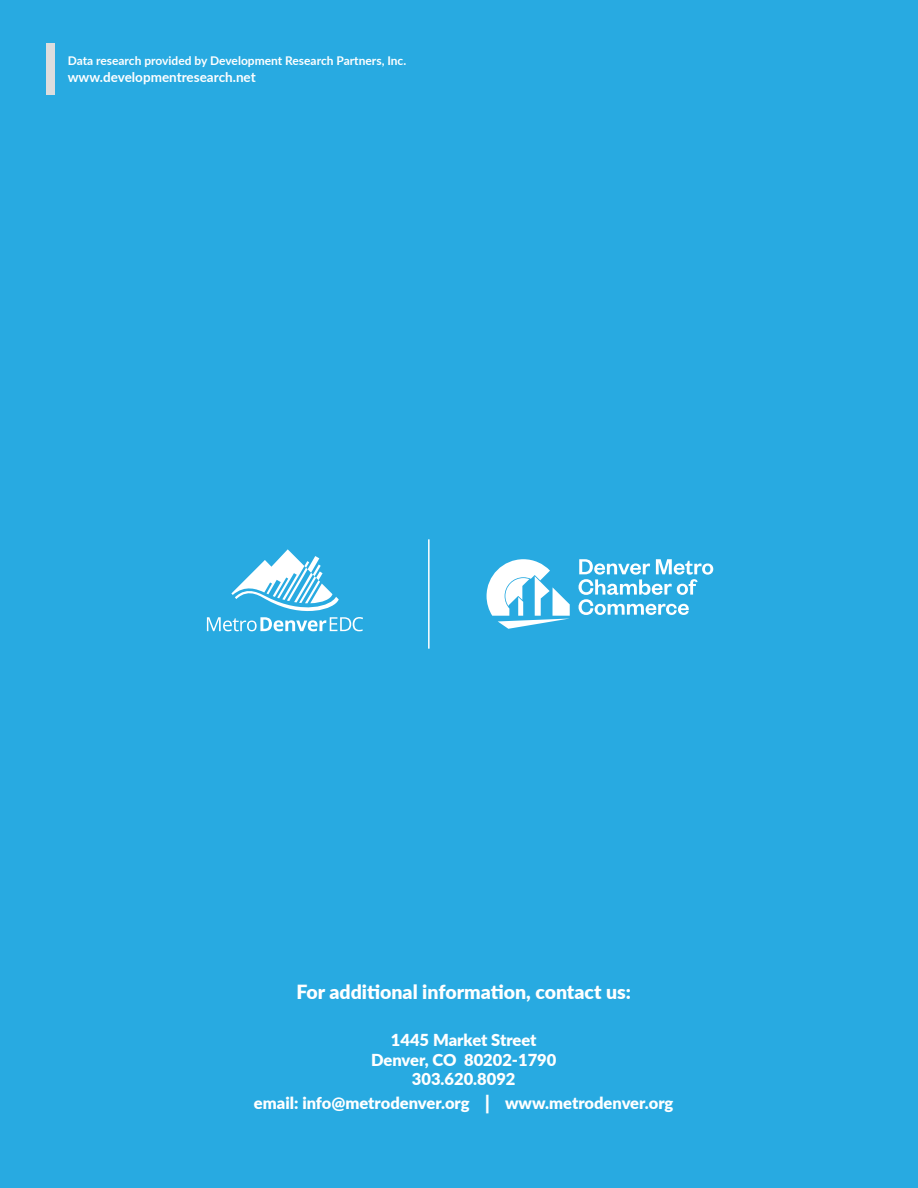
<style>
.page{position:relative;width:918px;height:1188px;background:#28aae1}
.page>*{position:absolute;margin:0;border:0;box-sizing:border-box;transform-origin:0 0}
.t1{font:900 19.5px "Lato";color:#fff}
.t2{font:900 16.5px/19.8px "Lato";color:#fff;text-align:center}
.t3{font:700 13.5px "Lato";color:#fff}
.t4{font:700 12px "Lato";color:#fff}
.s1{font-size:19.5px}
</style>
<div class="page">
<div style="left:47px;top:43px;width:8px;height:52px;background:#dcddde"></div>
<svg style="left:207px;top:549px;width:156px;height:82px"></svg>
<svg style="left:579px;top:559px;width:134px;height:56px"></svg>
<svg style="left:487px;top:559px;width:83px;height:70px"></svg>
<hr style="left:428px;top:539px;width:2px;height:110px;background:#fff">
<p class="t4" style="left:68px;top:52px;width:340px">Data research provided by Development Research Partners, Inc.</p>
<p class="t3" style="left:68px;top:67px;width:190px">www.developmentresearch.net</p>
<p class="t1" style="left:296px;top:977px;width:336px">For additional information, contact us:</p>
<p class="t2" style="left:371px;top:1029px;width:187px">1445 Market Street<br>Denver, CO 80202-1790<br>303.620.8092</p>
<p class="t2" style="left:254px;top:1092px;width:421px">email: info@metrodenver.org <span class="s1">|</span> www.metrodenver.org</p>
</div>
